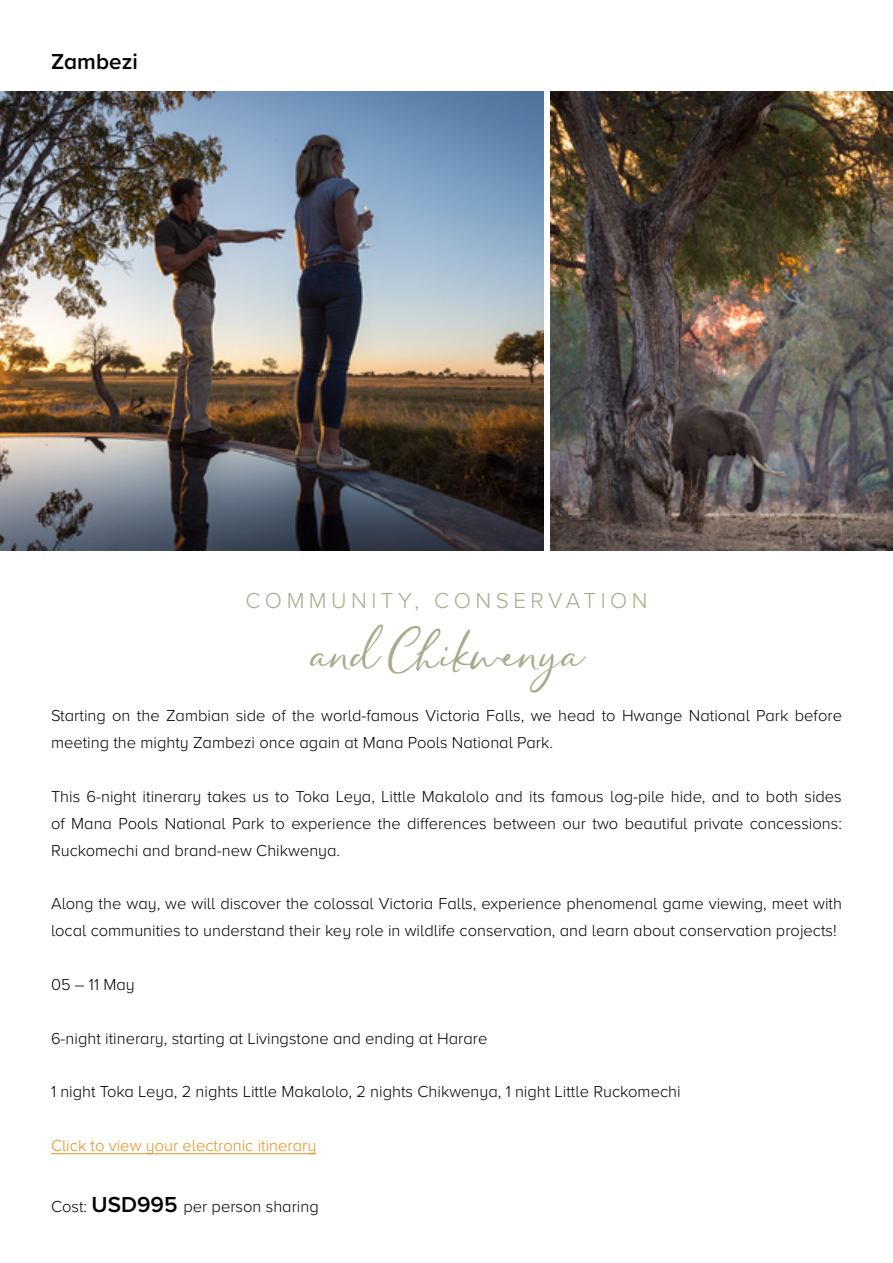
<style>
.page{position:relative;width:893px;height:1263px;background:#fff}
.page>*{position:absolute;margin:0;border:0;box-sizing:border-box;transform-origin:0 0}
.t1{font:45px "Pringleand Tweed";color:#aba98c}
.t2{font:300 22.5px "Proxima Nova A";letter-spacing:.2em;color:#aba98c}
.t3{font:600 22.5px "Proxima Nova A";color:#000}
.t4{font:300 16.5px/26.8px "Proxima Nova A";color:#000}
.t5{font:300 16.5px "Proxima Nova A";color:#e58e1a}
.s1{font-weight:600;font-size:22.5px}
</style>
<div class="page">
<hr style="left:51px;top:1153px;width:265px;height:1px;background:#e58e1a">
<img style="left:0;top:92px;width:543px;height:459px">
<img style="left:551px;top:92px;width:342px;height:459px">
<h2 class="t3" style="left:51px;top:44px;width:88px">Zambezi</h2>
<h2 class="t2" style="left:245px;top:584px;width:404px">COMMUNITY, CONSERVATION</h2>
<h1 class="t1" style="left:310px;top:626px;width:273px">and Chikwenya</h1>
<p class="t4" style="left:51px;top:701px;width:792px">Starting on the Zambian side of the world-famous Victoria Falls, we head to Hwange National Park before meeting the mighty Zambezi once again at Mana Pools National Park.</p>
<p class="t4" style="left:51px;top:782px;width:792px;text-align:justify">This 6-night itinerary takes us to Toka Leya, Little Makalolo and its famous log-pile hide, and to both sides of Mana Pools National Park to experience the differences between our two beautiful private concessions:<br>Ruckomechi and brand-new Chikwenya.</p>
<p class="t4" style="left:51px;top:889px;width:792px">Along the way, we will discover the colossal Victoria Falls, experience phenomenal game viewing, meet with local communities to understand their key role in wildlife conservation, and learn about conservation projects!</p>
<p class="t4" style="left:51px;top:970px;width:85px">05 – 11 May</p>
<p class="t4" style="left:51px;top:1024px;width:438px">6-night itinerary, starting at Livingstone and ending at Harare</p>
<p class="t4" style="left:51px;top:1077px;width:631px">1 night Toka Leya, 2 nights Little Makalolo, 2 nights Chikwenya, 1 night Little Ruckomechi</p>
<p class="t5" style="left:51px;top:1133px;width:267px">Click to view your electronic itinerary</p>
<p class="t4" style="left:51px;top:1192px;width:269px">Cost: <span class="s1">USD995</span> per person sharing</p>
</div>
